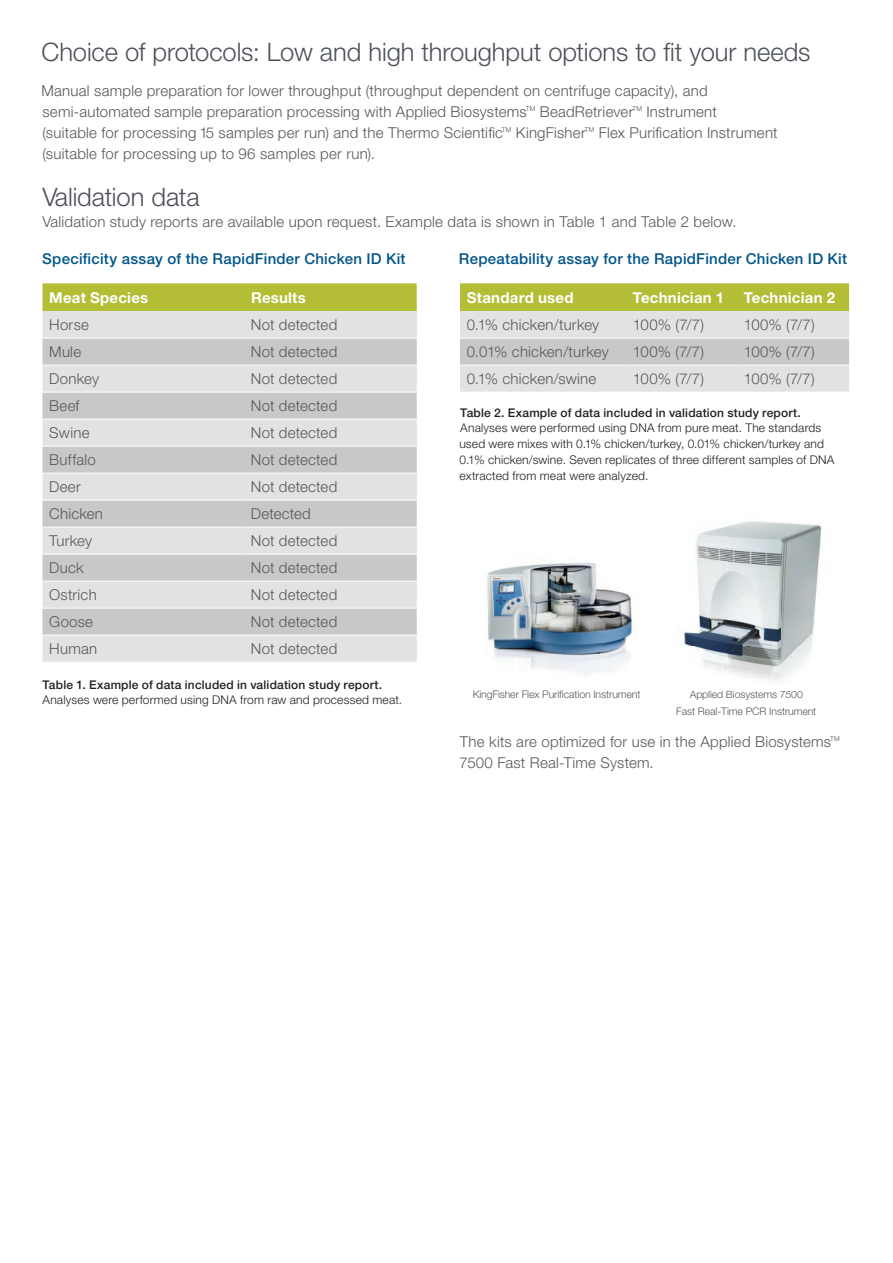
<style>
.page{position:relative;width:893px;height:1263px;background:#fff}
.page>*{position:absolute;margin:0;border:0;box-sizing:border-box;transform-origin:0 0}
.t1{font:300 25.5px "Helvetica Neue LT Std";letter-spacing:-.005em;color:#4c5159}
.t2{font:300 15px/21px "Helvetica Neue LT Std";letter-spacing:.015em;color:#57585a}
.t3{font:500 15px "Helvetica Neue LT Std";letter-spacing:.015em;color:#01558a}
.t4{font:700 15px "Helvetica Neue LT Std";letter-spacing:.015em;color:#fff}
.t5{font:300 12px/15.8px "Helvetica Neue LT Std";letter-spacing:.015em;color:#231f20}
.t6{font:500 12px "Helvetica Neue LT Std";letter-spacing:.015em;color:#231f20}
.t7{font:300 10.5px/16.5px "Helvetica Neue LT Std";letter-spacing:-.01em;color:#57585a;text-align:center}
.t8{font:300 6.75px "Helvetica Neue LT Std";letter-spacing:.035em;color:#57585a}
</style>
<div class="page">
<div style="left:43px;top:283px;width:374px;height:28px;background:#b3bd35"></div>
<div style="left:43px;top:311px;width:374px;height:351px;background:#e1e2e4"></div>
<svg style="left:43px;top:339px;width:374px;height:296px;background:#d3d4d6"></svg>
<hr style="left:43px;top:338px;width:204px;height:1px;background:#fff">
<hr style="left:247px;top:338px;width:170px;height:1px;background:#fff">
<hr style="left:43px;top:365px;width:204px;height:1px;background:#fff">
<hr style="left:247px;top:365px;width:170px;height:1px;background:#fff">
<hr style="left:43px;top:392px;width:204px;height:1px;background:#fff">
<hr style="left:247px;top:392px;width:170px;height:1px;background:#fff">
<hr style="left:43px;top:419px;width:204px;height:1px;background:#fff">
<hr style="left:247px;top:419px;width:170px;height:1px;background:#fff">
<hr style="left:43px;top:446px;width:204px;height:1px;background:#fff">
<hr style="left:247px;top:446px;width:170px;height:1px;background:#fff">
<hr style="left:43px;top:473px;width:204px;height:1px;background:#fff">
<hr style="left:247px;top:473px;width:170px;height:1px;background:#fff">
<hr style="left:43px;top:500px;width:204px;height:1px;background:#fff">
<hr style="left:247px;top:500px;width:170px;height:1px;background:#fff">
<hr style="left:43px;top:527px;width:204px;height:1px;background:#fff">
<hr style="left:247px;top:527px;width:170px;height:1px;background:#fff">
<hr style="left:43px;top:554px;width:204px;height:1px;background:#fff">
<hr style="left:247px;top:554px;width:170px;height:1px;background:#fff">
<hr style="left:43px;top:581px;width:204px;height:1px;background:#fff">
<hr style="left:247px;top:581px;width:170px;height:1px;background:#fff">
<hr style="left:43px;top:608px;width:204px;height:1px;background:#fff">
<hr style="left:247px;top:608px;width:170px;height:1px;background:#fff">
<hr style="left:43px;top:635px;width:204px;height:1px;background:#fff">
<hr style="left:247px;top:635px;width:170px;height:1px;background:#fff">
<svg style="left:460px;top:283px;width:389px;height:109px;background:#cfd2b0"></svg>
<hr style="left:460px;top:338px;width:169px;height:1px;background:#fff">
<hr style="left:629px;top:338px;width:110px;height:1px;background:#fff">
<hr style="left:739px;top:338px;width:110px;height:1px;background:#fff">
<hr style="left:460px;top:365px;width:169px;height:1px;background:#fff">
<hr style="left:629px;top:365px;width:110px;height:1px;background:#fff">
<hr style="left:739px;top:365px;width:110px;height:1px;background:#fff">
<img style="left:487px;top:562px;width:146px;height:112px">
<img style="left:684px;top:521px;width:138px;height:170px">
<img style="left:692px;top:691px;width:110px;height:1px">
<h1 class="t1" style="left:41px;top:36px;width:771px">Choice of protocols: Low and high throughput options to fit your needs</h1>
<p class="t2" style="left:41px;top:80px;width:668px">Manual sample preparation for lower throughput (throughput dependent on centrifuge capacity), and semi-automated sample preparation processing with Applied Biosystems</p>
<p class="t8" style="left:526px;top:104px;width:11px">TM</p>
<p class="t2" style="left:540px;top:101px;width:95px">BeadRetriever</p>
<p class="t8" style="left:632px;top:104px;width:11px">TM</p>
<p class="t2" style="left:646px;top:101px;width:72px">Instrument</p>
<p class="t2" style="left:43px;top:122px;width:462px">(suitable for processing 15 samples per run) and the Thermo Scientific</p>
<p class="t8" style="left:502px;top:125px;width:11px">TM</p>
<p class="t2" style="left:516px;top:122px;width:71px">KingFisher</p>
<p class="t8" style="left:585px;top:125px;width:11px">TM</p>
<p class="t2" style="left:599px;top:122px;width:180px">Flex Purification Instrument</p>
<p class="t2" style="left:43px;top:143px;width:334px">(suitable for processing up to 96 samples per run).</p>
<h1 class="t1" style="left:43px;top:181px;width:159px">Validation data</h1>
<p class="t2" style="left:43px;top:210px;width:695px">Validation study reports are available upon request. Example data is shown in Table 1 and Table 2 below.</p>
<p class="t3" style="left:42px;top:250px;width:365px">Specificity assay of the RapidFinder Chicken ID Kit</p>
<p class="t4" style="left:49px;top:288px;width:100px">Meat Species</p>
<p class="t4" style="left:251px;top:288px;width:56px">Results</p>
<p class="t2" style="left:49px;top:314px;width:41px">Horse</p>
<p class="t2" style="left:251px;top:314px;width:88px">Not detected</p>
<p class="t2" style="left:49px;top:341px;width:33px">Mule</p>
<p class="t2" style="left:251px;top:341px;width:88px">Not detected</p>
<p class="t2" style="left:49px;top:368px;width:51px">Donkey</p>
<p class="t2" style="left:251px;top:368px;width:88px">Not detected</p>
<p class="t2" style="left:49px;top:395px;width:32px">Beef</p>
<p class="t2" style="left:251px;top:395px;width:88px">Not detected</p>
<p class="t2" style="left:49px;top:422px;width:42px">Swine</p>
<p class="t2" style="left:251px;top:422px;width:88px">Not detected</p>
<p class="t2" style="left:49px;top:449px;width:48px">Buffalo</p>
<p class="t2" style="left:251px;top:449px;width:88px">Not detected</p>
<p class="t2" style="left:49px;top:476px;width:33px">Deer</p>
<p class="t2" style="left:251px;top:476px;width:88px">Not detected</p>
<p class="t2" style="left:49px;top:503px;width:55px">Chicken</p>
<p class="t2" style="left:251px;top:503px;width:62px">Detected</p>
<p class="t2" style="left:49px;top:530px;width:44px">Turkey</p>
<p class="t2" style="left:251px;top:530px;width:88px">Not detected</p>
<p class="t2" style="left:49px;top:557px;width:36px">Duck</p>
<p class="t2" style="left:251px;top:557px;width:88px">Not detected</p>
<p class="t2" style="left:49px;top:584px;width:49px">Ostrich</p>
<p class="t2" style="left:251px;top:584px;width:88px">Not detected</p>
<p class="t2" style="left:49px;top:611px;width:45px">Goose</p>
<p class="t2" style="left:251px;top:611px;width:88px">Not detected</p>
<p class="t2" style="left:49px;top:638px;width:50px">Human</p>
<p class="t2" style="left:251px;top:638px;width:88px">Not detected</p>
<p class="t3" style="left:459px;top:250px;width:390px">Repeatability assay for the RapidFinder Chicken ID Kit</p>
<p class="t4" style="left:467px;top:288px;width:108px">Standard used</p>
<p class="t4" style="left:633px;top:288px;width:93px">Technician 1</p>
<p class="t4" style="left:744px;top:288px;width:93px">Technician 2</p>
<p class="t2" style="left:467px;top:314px;width:134px">0.1% chicken/turkey</p>
<p class="t2" style="left:633px;top:314px;width:72px">100% (7/7)</p>
<p class="t2" style="left:744px;top:314px;width:72px">100% (7/7)</p>
<p class="t2" style="left:467px;top:341px;width:143px">0.01% chicken/turkey</p>
<p class="t2" style="left:633px;top:341px;width:72px">100% (7/7)</p>
<p class="t2" style="left:744px;top:341px;width:72px">100% (7/7)</p>
<p class="t2" style="left:467px;top:368px;width:131px">0.1% chicken/swine</p>
<p class="t2" style="left:633px;top:368px;width:72px">100% (7/7)</p>
<p class="t2" style="left:744px;top:368px;width:72px">100% (7/7)</p>
<p class="t6" style="left:460px;top:405px;width:342px">Table 2. Example of data included in validation study report.</p>
<p class="t5" style="left:459px;top:420px;width:377px">Analyses were performed using DNA from pure meat. The standards used were mixes with 0.1% chicken/turkey, 0.01% chicken/turkey and 0.1% chicken/swine. Seven replicates of three different samples of DNA extracted from meat were analyzed.</p>
<p class="t6" style="left:43px;top:677px;width:341px">Table 1. Example of data included in validation study report.</p>
<p class="t5" style="left:43px;top:692px;width:361px">Analyses were performed using DNA from raw and processed meat.</p>
<p class="t7" style="left:473px;top:686px;width:169px">KingFisher Flex Purification Instrument</p>
<p class="t7" style="left:676px;top:686px;width:142px">Applied Biosystems 7500<br>Fast Real-Time PCR Instrument</p>
<p class="t2" style="left:460px;top:731px;width:373px">The kits are optimized for use in the Applied Biosystems</p>
<p class="t8" style="left:830px;top:734px;width:11px">TM</p>
<p class="t2" style="left:459px;top:752px;width:196px">7500 Fast Real-Time System.</p>
</div>
